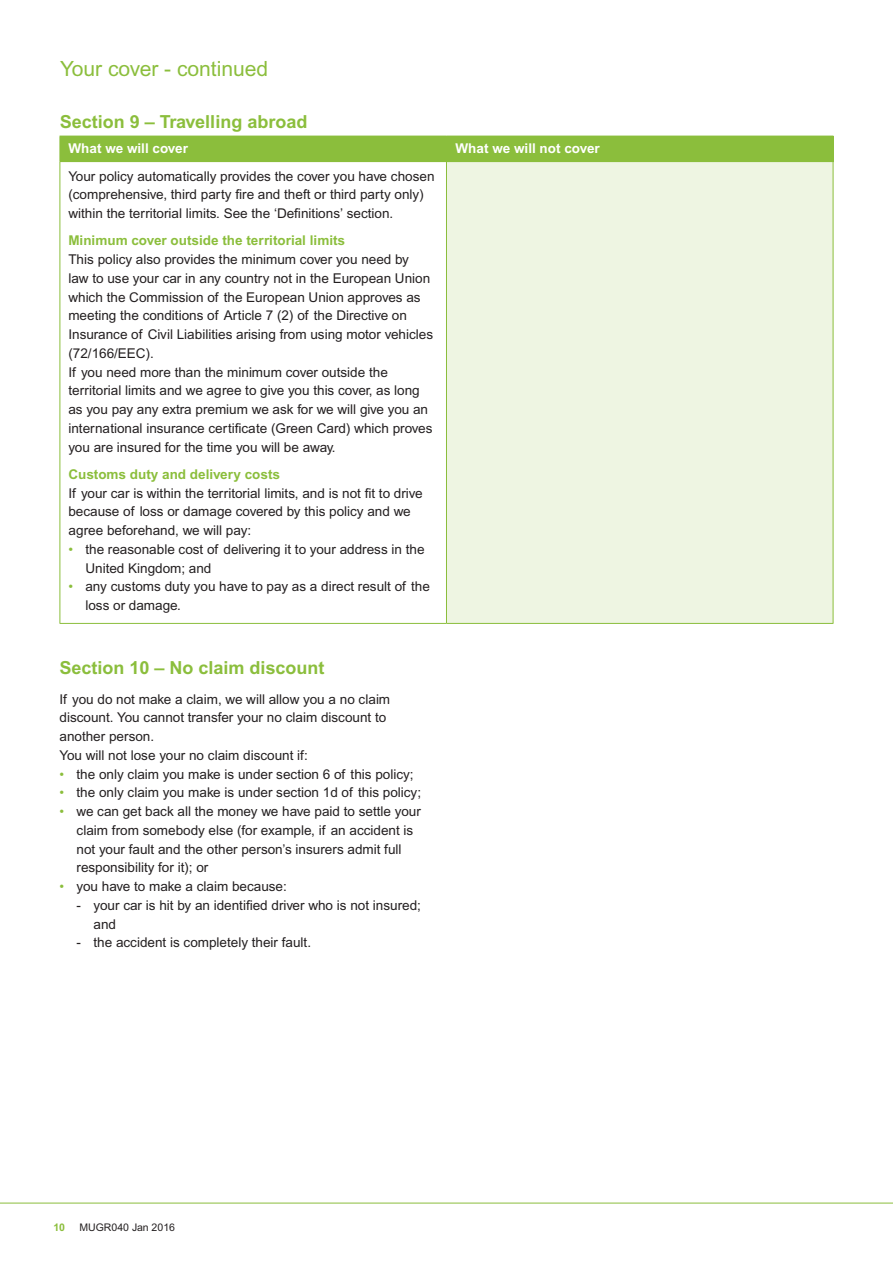
<style>
.page{position:relative;width:893px;height:1263px;background:#fff}
.page>*{position:absolute;margin:0;border:0;box-sizing:border-box;transform-origin:0 0}
.Section_sub_headings{font:21px "Arial SFMT";color:#8bbe3c}
.Section_sub_headings-2{font:700 18px "Arial SFMT";color:#8bbe3c}
._9pt_12_5pt___100__K{font:13.5px/18.8px "Arial SFMT";color:#231f20}
.Bullet_List_1__4_-4{font:13.5px/18.8px "Arial SFMT";color:#231f20}
.Bullet_List_2__8_-4{font:13.5px/18.8px "Arial SFMT";color:#231f20}
.Purple_bold_sub-head{font:700 13.5px "Arial SFMT";color:#8bbe3c}
._9pt_12_5pt___100__K-2{font:700 13.5px "Arial SFMT";color:#fff}
.t1{font:10.5px "Arial SFMT";color:#231f20}
.t2{font:700 10.5px "Arial SFMT";color:#8bbe3c}
.s1{color:#8bbe3c}
</style>
<div class="page">
<hr style="left:0;top:1203px;width:893px;height:1px;background:#8bbe3c">
<div style="left:60px;top:136px;width:773px;height:26px;background:#8bbe3c"></div>
<div style="left:446px;top:162px;width:387px;height:461px;background:#eef5e2"></div>
<svg style="left:833px;top:136px;width:1px;height:25px"></svg>
<hr style="left:60px;top:162px;width:1px;height:461px;background:#8bbe3c">
<hr style="left:60px;top:623px;width:386px;height:1px;background:#8bbe3c">
<hr style="left:446px;top:162px;width:1px;height:461px;background:#8bbe3c">
<hr style="left:833px;top:162px;width:1px;height:461px;background:#8bbe3c">
<hr style="left:446px;top:623px;width:387px;height:1px;background:#8bbe3c">
<p class="Section_sub_headings" style="left:60px;top:56px;width:209px">Your cover - continued</p>
<p class="Section_sub_headings-2" style="left:60px;top:111px;width:249px">Section 9 – Travelling abroad</p>
<p class="_9pt_12_5pt___100__K-2" style="left:68px;top:140px;width:121px">What we will cover</p>
<p class="_9pt_12_5pt___100__K-2" style="left:455px;top:140px;width:146px">What we will not cover</p>
<p class="_9pt_12_5pt___100__K" style="left:68px;top:166px;width:368px">Your policy automatically provides the cover you have chosen (comprehensive, third party fire and theft or third party only) within the territorial limits. See the ‘Definitions’ section.</p>
<p class="Purple_bold_sub-head" style="left:68px;top:233px;width:278px">Minimum cover outside the territorial limits</p>
<p class="_9pt_12_5pt___100__K" style="left:68px;top:250px;width:366px">This policy also provides the minimum cover you need by<br>law to use your car in any country not in the European Union which the Commission of the European Union approves as meeting the conditions of Article 7 (2) of the Directive on Insurance of Civil Liabilities arising from using motor vehicles (72/166/EEC).</p>
<p class="_9pt_12_5pt___100__K" style="left:68px;top:362px;width:366px">If you need more than the minimum cover outside the territorial limits and we agree to give you this cover, as long as you pay any extra premium we ask for we will give you an international insurance certificate (Green Card) which proves you are insured for the time you will be away.</p>
<p class="Purple_bold_sub-head" style="left:68px;top:466px;width:213px">Customs duty and delivery costs</p>
<p class="_9pt_12_5pt___100__K" style="left:68px;top:483px;width:356px">If your car is within the territorial limits, and is not fit to drive because of loss or damage covered by this policy and we agree beforehand, we will pay:</p>
<p class="Bullet_List_1__4_-4" style="left:85px;top:540px;width:341px;text-indent:-17px"><span class="s1">•</span> the reasonable cost of delivering it to your address in the<br>United Kingdom; and</p>
<p class="Bullet_List_1__4_-4" style="left:85px;top:577px;width:346px;text-indent:-17px"><span class="s1">•</span> any customs duty you have to pay as a direct result of the loss or damage.</p>
<p class="Section_sub_headings-2" style="left:60px;top:657px;width:266px">Section 10 – No claim discount</p>
<p class="_9pt_12_5pt___100__K" style="left:60px;top:689px;width:332px">If you do not make a claim, we will allow you a no claim discount. You cannot transfer your no claim discount to</p>
<p class="_9pt_12_5pt___100__K" style="left:60px;top:727px;width:96px">another person.</p>
<p class="_9pt_12_5pt___100__K" style="left:60px;top:746px;width:250px">You will not lose your no claim discount if:</p>
<p class="Bullet_List_1__4_-4" style="left:60px;top:764px;width:356px"><span class="s1">•</span> the only claim you make is under section 6 of this policy;</p>
<p class="Bullet_List_1__4_-4" style="left:60px;top:783px;width:363px"><span class="s1">•</span> the only claim you make is under section 1d of this policy;</p>
<p class="Bullet_List_1__4_-4" style="left:77px;top:802px;width:346px;text-indent:-17px"><span class="s1">•</span> we can get back all the money we have paid to settle your claim from somebody else (for example, if an accident is not your fault and the other person’s insurers admit full responsibility for it); or</p>
<p class="Bullet_List_1__4_-4" style="left:60px;top:877px;width:229px"><span class="s1">•</span> you have to make a claim because:</p>
<p class="Bullet_List_2__8_-4" style="left:94px;top:896px;width:329px;text-indent:-17px">- your car is hit by an identified driver who is not insured; and</p>
<p class="Bullet_List_2__8_-4" style="left:77px;top:933px;width:236px">- the accident is completely their fault.</p>
<p class="t2" style="left:53px;top:1221px;width:13px">10</p>
<p class="t1" style="left:79px;top:1221px;width:97px">MUGR040 Jan 2016</p>
</div>
